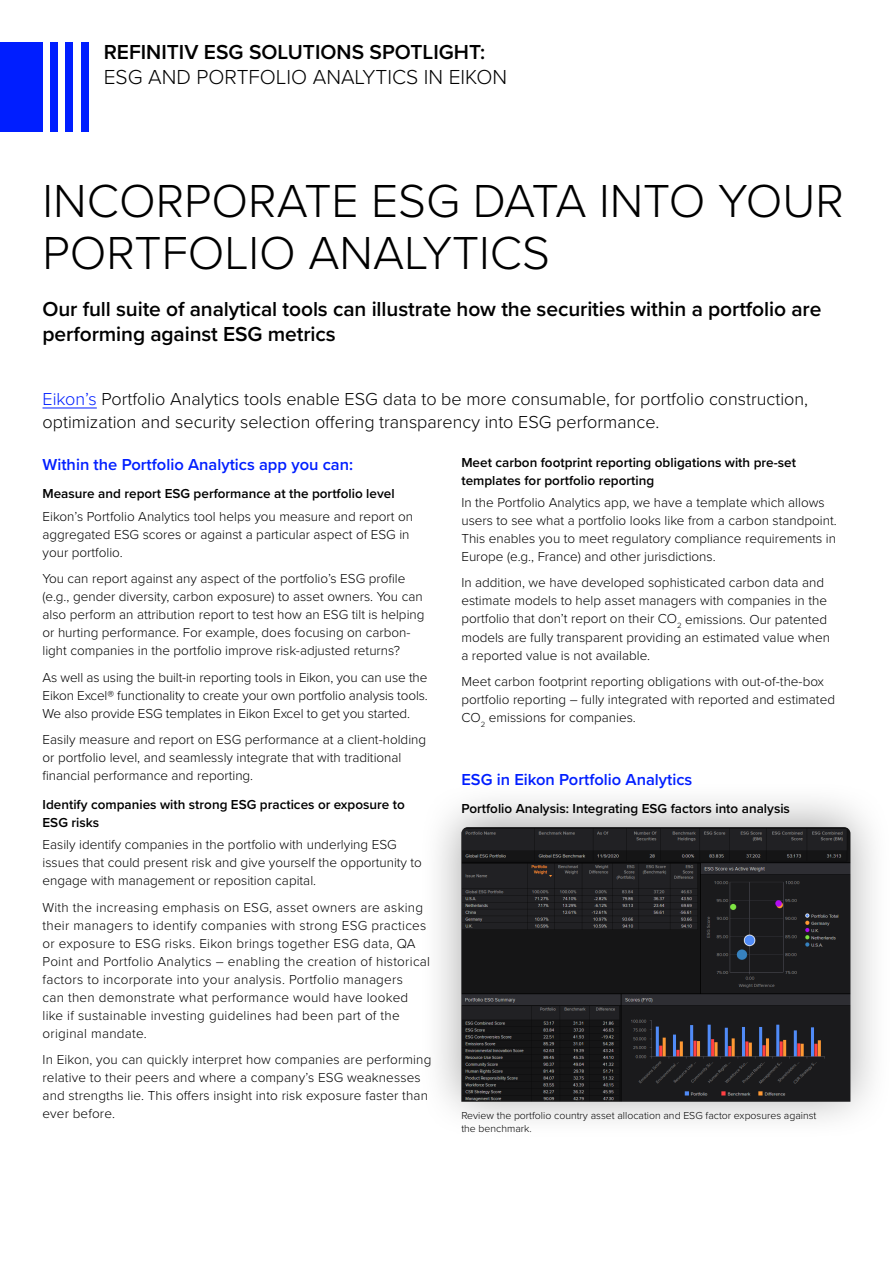
<style>
.page{position:relative;width:893px;height:1263px;background:#fff}
.page>*{position:absolute;margin:0;border:0;box-sizing:border-box;transform-origin:0 0}
.t1{font:300 48px/52.5px "Proxima Nova";color:#000}
.t2{font:600 21px/25.5px "Proxima Nova";letter-spacing:-.005em;color:#000}
.t3{font:300 21px "Proxima Nova";color:#000}
.t4{font:300 18px/22.5px "Proxima Nova";color:#000}
.t5{font:600 16.5px "Proxima Nova";color:#001eff}
.t6{font:300 13.5px/18px "Proxima Nova";color:#000}
.t7{font:300 13.5px/18px "Proxima Nova";letter-spacing:.02em;color:#000}
.t8{font:600 13.5px/18px "Proxima Nova";color:#000}
.t9{font:300 10.5px/13.5px "Proxima Nova";color:#000}
.s1{color:#001eff}
</style>
<div class="page">
<hr style="left:43px;top:408px;width:54px;height:1px;background:#001eff">
<div style="left:50px;top:43px;width:8px;height:89px;background:#001eff"></div>
<div style="left:0;top:43px;width:43px;height:89px;background:#001eff"></div>
<div style="left:65px;top:43px;width:8px;height:89px;background:#001eff"></div>
<div style="left:81px;top:43px;width:7px;height:89px;background:#001eff"></div>
<div style="left:418px;top:780px;width:475px;height:360px;background:#000;opacity:.35"></div>
<img style="left:461px;top:827px;width:389px;height:275px">
<h2 class="t2" style="left:104px;top:39px;width:383px">REFINITIV ESG SOLUTIONS SPOTLIGHT:</h2>
<h2 class="t3" style="left:104px;top:62px;width:405px">ESG AND PORTFOLIO ANALYTICS IN EIKON</h2>
<h1 class="t1" style="left:43px;top:172px;width:803px">INCORPORATE ESG DATA INTO YOUR<br>PORTFOLIO ANALYTICS</h1>
<h2 class="t2" style="left:43px;top:295px;width:780px">Our full suite of analytical tools can illustrate how the securities within a portfolio are performing against ESG metrics</h2>
<h3 class="t4" style="left:43px;top:387px;width:767px"><span class="s1">Eikon’s</span> Portfolio Analytics tools enable ESG data to be more consumable, for portfolio construction, optimization and security selection offering transparency into ESG performance.</h3>
<p class="t5" style="left:43px;top:452px;width:312px">Within the Portfolio Analytics app you can:</p>
<p class="t8" style="left:43px;top:484px;width:354px">Measure and report ESG performance at the portfolio level</p>
<p class="t6" style="left:43px;top:506px;width:372px">Eikon’s Portfolio Analytics tool helps you measure and report on aggregated ESG scores or against a particular aspect of ESG in your portfolio.</p>
<p class="t6" style="left:43px;top:569px;width:383px">You can report against any aspect of the portfolio’s ESG profile (e.g., gender diversity, carbon exposure) to asset owners. You can also perform an attribution report to test how an ESG tilt is helping or hurting performance. For example, does focusing on carbon&shy;light companies in the portfolio improve risk-adjusted returns?</p>
<p class="t6" style="left:43px;top:667px;width:387px;text-align:justify">As well as using the built-in reporting tools in Eikon, you can use the Eikon Excel® functionality to create your own portfolio analysis tools.<br>We also provide ESG templates in Eikon Excel to get you started.</p>
<p class="t6" style="left:43px;top:730px;width:385px">Easily measure and report on ESG performance at a client-holding or portfolio level, and seamlessly integrate that with traditional financial performance and reporting.</p>
<p class="t8" style="left:43px;top:795px;width:364px">Identify companies with strong ESG practices or exposure to<br>ESG risks</p>
<p class="t6" style="left:43px;top:835px;width:381px">Easily identify companies in the portfolio with underlying ESG issues that could present risk and give yourself the opportunity to engage with management or reposition capital.</p>
<p class="t7" style="left:43px;top:897px;width:389px">With the increasing emphasis on ESG, asset owners are asking their managers to identify companies with strong ESG practices or exposure to ESG risks. Eikon brings together ESG data, QA Point and Portfolio Analytics – enabling the creation of historical factors to incorporate into your analysis. Portfolio managers<br>can then demonstrate what performance would have looked like if sustainable investing guidelines had been part of the original mandate.</p>
<p class="t6" style="left:43px;top:1050px;width:390px">In Eikon, you can quickly interpret how companies are performing relative to their peers and where a company’s ESG weaknesses and strengths lie. This offers insight into risk exposure faster than ever before.</p>
<p class="t8" style="left:461px;top:453px;width:336px">Meet carbon footprint reporting obligations with pre-set templates for portfolio reporting</p>
<p class="t6" style="left:461px;top:493px;width:377px">In the Portfolio Analytics app, we have a template which allows users to see what a portfolio looks like from a carbon standpoint.<br>This enables you to meet regulatory compliance requirements in Europe (e.g., France) and other jurisdictions.</p>
<p class="t6" style="left:461px;top:573px;width:370px">In addition, we have developed sophisticated carbon data and estimate models to help asset managers with companies in the portfolio that don’t report on their CO<sub>2</sub> emissions. Our patented models are fully transparent providing an estimated value when a reported value is not available.</p>
<p class="t6" style="left:461px;top:672px;width:375px">Meet carbon footprint reporting obligations with out-of-the-box portfolio reporting – fully integrated with reported and estimated<br>CO<sub>2</sub> emissions for companies.</p>
<p class="t5" style="left:461px;top:767px;width:232px">ESG in Eikon Portfolio Analytics</p>
<p class="t8" style="left:461px;top:799px;width:330px">Portfolio Analysis: Integrating ESG factors into analysis</p>
<p class="t9" style="left:461px;top:1108px;width:357px">Review the portfolio country asset allocation and ESG factor exposures against the benchmark.</p>
</div>
